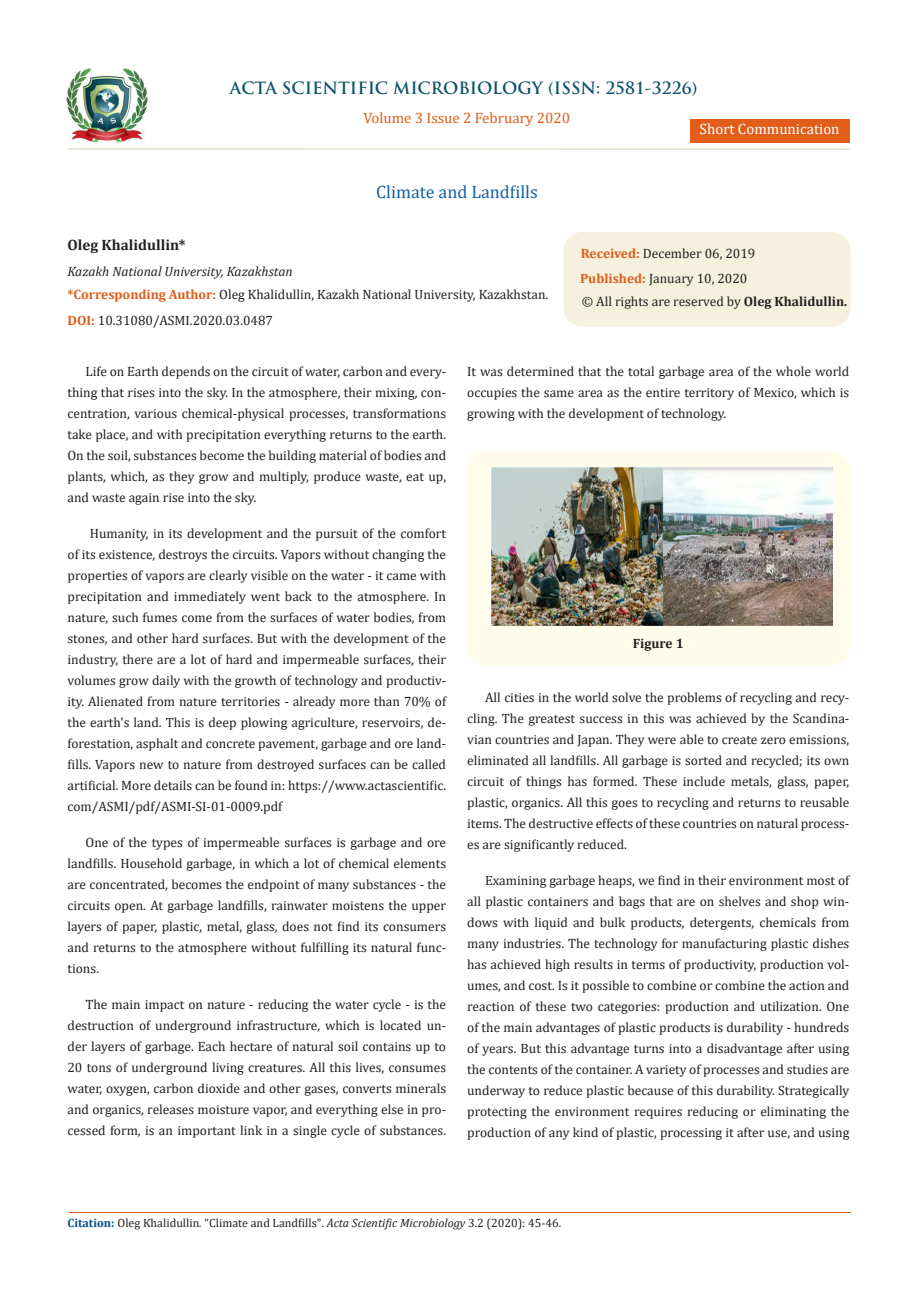
<style>
.page{position:relative;width:917px;height:1314px;background:#fff}
.page>*{position:absolute;margin:0;border:0;box-sizing:border-box;transform-origin:0 0}
.t1{font:18px "Cambria";color:#1560a6}
.t2{font:700 16.5px "Trajan Pro";color:#0e546a}
.t3{font:15px "Cambria";color:#e05d1a}
.t4{font:15px "Cambria";color:#fff}
.t5{font:700 15px "Cambria";color:#231f20}
.t6{font:13.5px/21px "Cambria";color:#231f20;text-align:justify}
.t7{font:italic 13.5px "Cambria";color:#231f20}
.t8{font:700 13.5px "Cambria";color:#231f20}
.t9{font:12px "Cambria";color:#231f20}
.s1{font-weight:700;color:#e05d1a}
.s2{font-weight:700}
.s3{font-weight:700;color:#035089}
.s4{font-style:italic}
</style>
<div class="page">
<img style="left:67px;top:68px;width:80px;height:74px">
<div style="left:690px;top:119px;width:159px;height:23px;background:#e05d1a"></div>
<div style="left:564px;top:233px;width:285px;height:93px;background:#f6f0df;border-radius:18px"></div>
<div style="left:563px;top:232px;width:287px;height:95px;border:2px solid #f6f0df;border-radius:18px"></div>
<div style="left:467px;top:452px;width:382px;height:214px;background:#fffde9;border-radius:18px"></div>
<img style="left:490px;top:466px;width:342px;height:159px">
<hr style="left:69px;top:1212px;width:781px;height:1px;background:#e05d1a">
<hr style="left:67px;top:148px;width:782px;height:2px;background:#e5dfce">
<p class="t2" style="left:230px;top:77px;width:469px">ACTA SCIENTIFIC MICROBIOLOGY (ISSN: 2581-3226)</p>
<p class="t3" style="left:363px;top:109px;width:208px">Volume 3 Issue 2 February 2020</p>
<p class="t4" style="left:699px;top:120px;width:141px">Short Communication</p>
<p class="t1" style="left:376px;top:181px;width:163px">Climate and Landfills</p>
<p class="t5" style="left:67px;top:234px;width:120px">Oleg Khalidullin*</p>
<p class="t7" style="left:67px;top:261px;width:227px">Kazakh National University, Kazakhstan</p>
<p class="t6" style="left:67px;top:284px;width:482px"><span class="s1">*Corresponding Author:</span> Oleg Khalidullin, Kazakh National University, Kazakhstan.</p>
<p class="t6" style="left:67px;top:310px;width:207px"><span class="s1">DOI:</span> 10.31080/ASMI.2020.03.0487</p>
<p class="t6" style="left:581px;top:243px;width:176px"><span class="s1">Received:</span> December 06, 2019</p>
<p class="t6" style="left:580px;top:268px;width:169px"><span class="s1">Published:</span> January 10, 2020</p>
<p class="t6" style="left:582px;top:291px;width:267px">© All rights are reserved by <span class="s2">Oleg Khalidullin.</span></p>
<p class="t6" style="left:67px;top:361px;width:380px;text-indent:18px">Life on Earth depends on the circuit of water, carbon and every&shy;thing that rises into the sky. In the atmosphere, their mixing, con&shy;centration, various chemical-physical processes, transformations take place, and with precipitation everything returns to the earth.<br>On the soil, substances become the building material of bodies and plants, which, as they grow and multiply, produce waste, eat up, and waste again rise into the sky.</p>
<p class="t6" style="left:67px;top:523px;width:380px;text-indent:22px">Humanity, in its development and the pursuit of the comfort of its existence, destroys the circuits. Vapors without changing the properties of vapors are clearly visible on the water - it came with precipitation and immediately went back to the atmosphere. In nature, such fumes come from the surfaces of water bodies, from stones, and other hard surfaces. But with the development of the industry, there are a lot of hard and impermeable surfaces, their volumes grow daily with the growth of technology and productiv&shy;ity. Alienated from nature territories - already more than 70% of the earth's land. This is deep plowing agriculture, reservoirs, de&shy;forestation, asphalt and concrete pavement, garbage and ore land&shy;fills. Vapors new to nature from destroyed surfaces can be called artificial. More details can be found in: https://www.actascientific. com/ASMI/pdf/ASMI-SI-01-0009.pdf</p>
<p class="t6" style="left:67px;top:832px;width:380px;text-indent:18px">One of the types of impermeable surfaces is garbage and ore landfills. Household garbage, in which a lot of chemical elements are concentrated, becomes the endpoint of many substances - the circuits open. At garbage landfills, rainwater moistens the upper layers of paper, plastic, metal, glass, does not find its consumers and returns to the atmosphere without fulfilling its natural func&shy;tions.</p>
<p class="t6" style="left:67px;top:994px;width:380px;text-indent:18px">The main impact on nature - reducing the water cycle - is the destruction of underground infrastructure, which is located un&shy;der layers of garbage. Each hectare of natural soil contains up to 20 tons of underground living creatures. All this lives, consumes water, oxygen, carbon dioxide and other gases, converts minerals and organics, releases moisture vapor, and everything else in pro&shy;cessed form, is an important link in a single cycle of substances.</p>
<p class="t6" style="left:467px;top:361px;width:384px">It was determined that the total garbage area of the whole world occupies the same area as the entire territory of Mexico, which is growing with the development of technology.</p>
<p class="t8" style="left:632px;top:634px;width:52px">Figure 1</p>
<p class="t6" style="left:467px;top:686px;width:384px;text-indent:18px">All cities in the world solve the problems of recycling and recy&shy;cling. The greatest success in this was achieved by the Scandina&shy;vian countries and Japan. They were able to create zero emissions, eliminated all landfills. All garbage is sorted and recycled; its own circuit of things has formed. These include metals, glass, paper, plastic, organics. All this goes to recycling and returns to reusable items. The destructive effects of these countries on natural process&shy;es are significantly reduced.</p>
<p class="t6" style="left:467px;top:869px;width:384px;text-indent:18px">Examining garbage heaps, we find in their environment most of all plastic containers and bags that are on shelves and shop win&shy;dows with liquid and bulk products, detergents, chemicals from many industries. The technology for manufacturing plastic dishes has achieved high results in terms of productivity, production vol&shy;umes, and cost. Is it possible to combine or combine the action and reaction of these two categories: production and utilization. One of the main advantages of plastic products is durability - hundreds of years. But this advantage turns into a disadvantage after using the contents of the container. A variety of processes and studies are underway to reduce plastic because of this durability. Strategically protecting the environment requires reducing or eliminating the production of any kind of plastic, processing it after use, and using</p>
<p class="t9" style="left:67px;top:1216px;width:495px"><span class="s3">Citation:</span> Oleg Khalidullin<span class="s4">.</span> “Climate and Landfills". <span class="s4">Acta Scientific Microbiology</span> 3.2 (2020): 45-46.</p>
</div>
